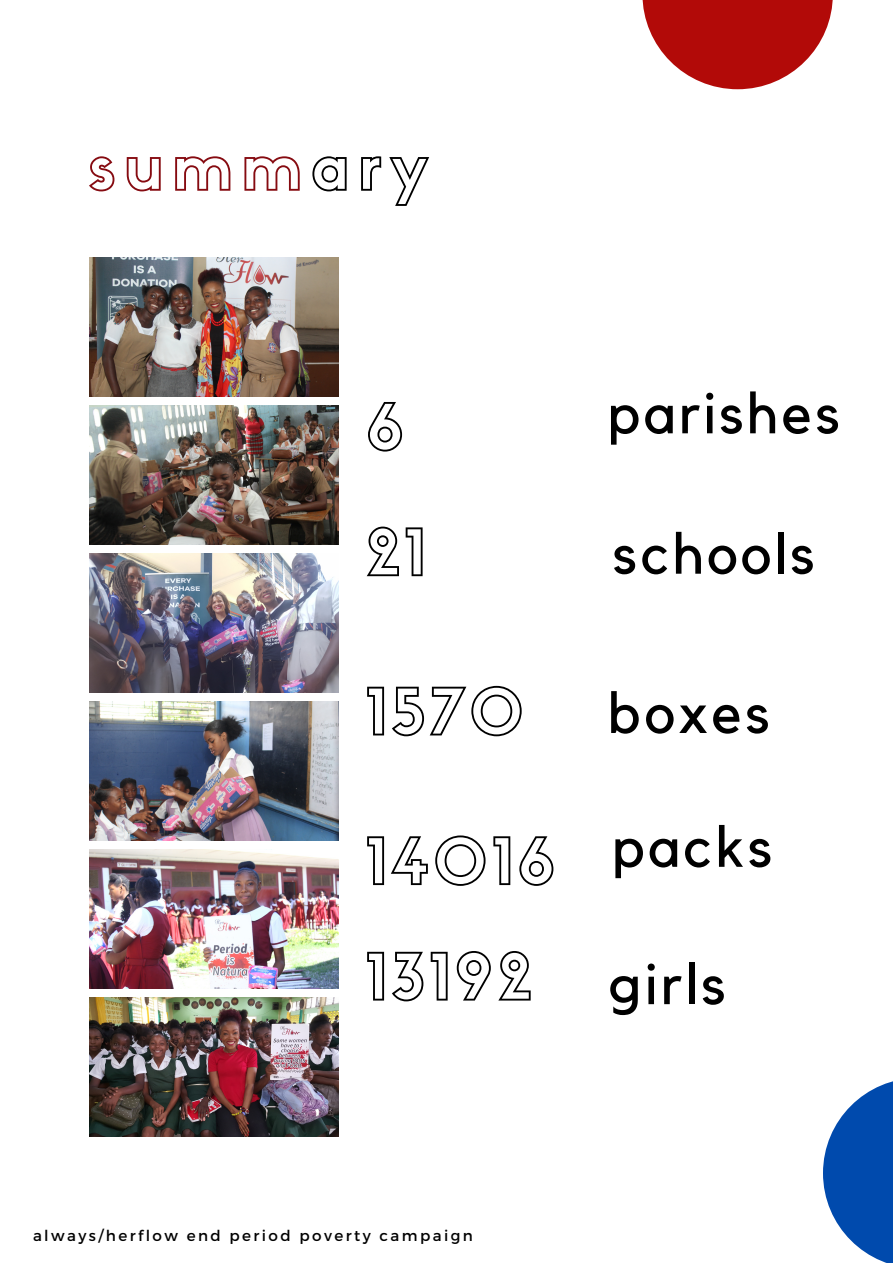
<style>
.page{position:relative;width:893px;height:1264px;background:#fff}
.page>*{position:absolute;margin:0;border:0;box-sizing:border-box;transform-origin:0 0}
.t1{font:63px "Sifonn Basic Outline";letter-spacing:.15em;color:#860b11}
.t2{font:62.85px/125.4px "Sifonn Basic Outline";letter-spacing:.08em;color:#000}
.t3{font:57.3px "Kollektif";letter-spacing:.06em;color:#000}
.t4{font:15.15px "Montserrat";letter-spacing:.16em;color:#000}
.s1{color:#000}
.s2{font-family:"Kollektif";font-size:57.3px}
</style>
<div class="page">
<svg style="left:823px;top:1081px;width:69px;height:181px;fill:#004aad"></svg>
<svg style="left:642px;top:0;width:190px;height:89px;fill:#b20a08"></svg>
<img style="left:89px;top:257px;width:250px;height:139px">
<img style="left:89px;top:405px;width:250px;height:139px">
<img style="left:89px;top:553px;width:250px;height:139px">
<img style="left:89px;top:701px;width:250px;height:139px">
<img style="left:89px;top:849px;width:250px;height:139px">
<img style="left:89px;top:997px;width:250px;height:139px">
<h1 class="t1" style="left:89px;top:142px;width:340px">summ<span class="s1">ary</span></h1>
<h2 class="t2" style="left:366px;top:371px;width:60px">6<br>21</h2>
<h2 class="t2" style="left:366px;top:656px;width:159px">1570</h2>
<h3 class="t3" style="left:607px;top:387px;width:233px">parishes</h3>
<h3 class="t3" style="left:612px;top:527px;width:204px">schools</h3>
<h3 class="t3" style="left:607px;top:686px;width:163px">boxes</h3>
<h3 class="t3" style="left:612px;top:820px;width:161px">packs</h3>
<h2 class="t2" style="left:366px;top:810px;width:360px;line-height:115.5px">14016<br>13192 <span class="s2">girls</span></h2>
<p class="t4" style="left:33px;top:1225px;width:441px">always/herflow end period poverty campaign</p>
</div>
